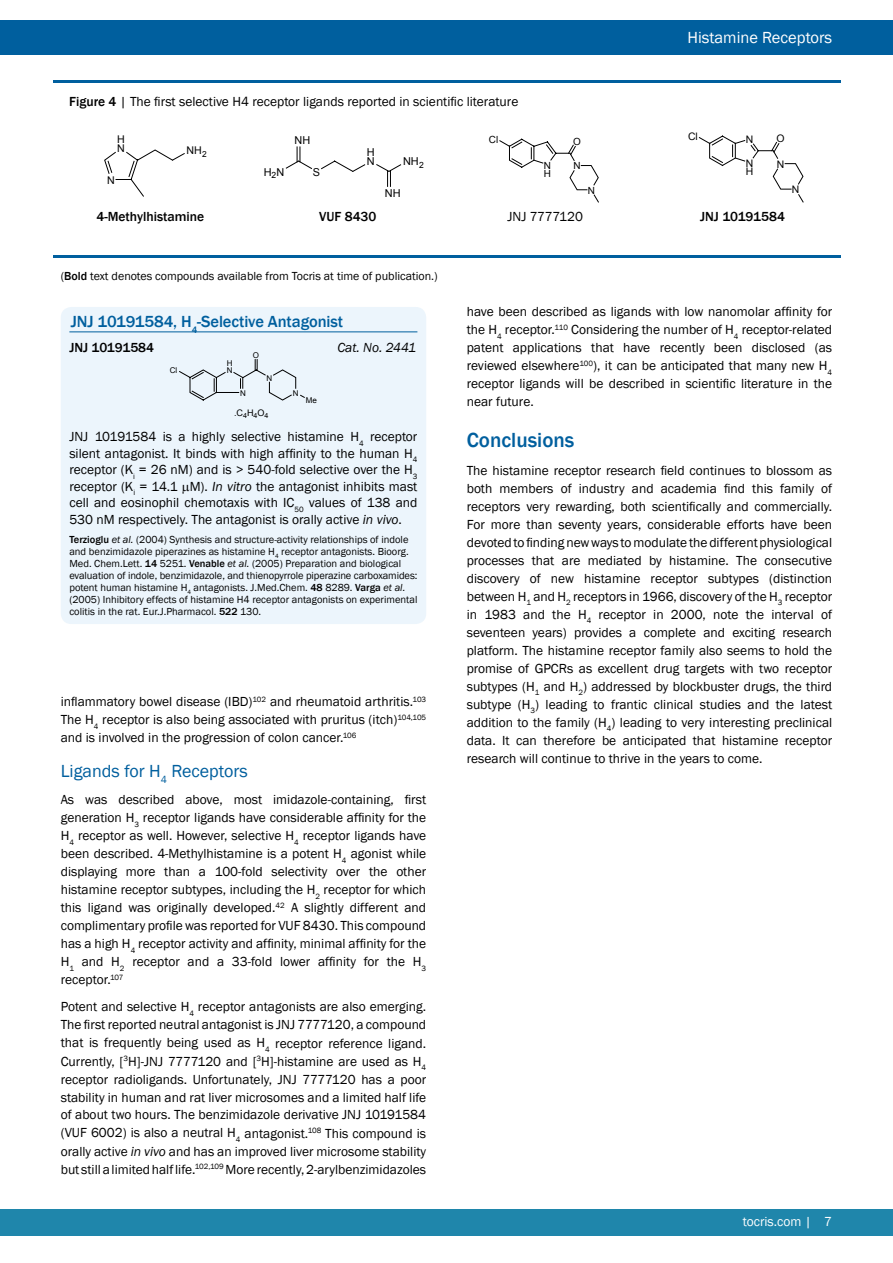
<style>
.page{position:relative;width:893px;height:1263px;background:#fff}
.page>*{position:absolute;margin:0;border:0;box-sizing:border-box;transform-origin:0 0}
.t1{font:500 21px "Franklin Gothic";color:#005f9e}
.t2{font:18px "Franklin Gothic";color:#005f9e}
.t3{font:500 16.5px "Franklin Gothic";letter-spacing:-.005em;color:#005f9e}
.t4{font:16.5px "Franklin Gothic";color:#fff}
.t5{font:13.5px/18px "Franklin Gothic";color:#000;text-align:justify}
.t6{font:500 13.5px "Franklin Gothic";color:#000}
.t7{font:13.5px "Franklin Gothic";color:#fff}
.t8{font:italic 13.5px "Franklin Gothic";letter-spacing:-.005em;color:#000}
.t9{font:12px "Franklin Gothic";color:#000}
.t10{font:10.95px/9.1px "Arial";color:#000}
.t11{font:10.65px/8.9px "Arial";color:#000}
.t12{font:10.5px/12px "Franklin Gothic";color:#000}
.t13{font:10.35px/8.7px "Arial";color:#000}
.t14{font:9.9px/8.1px "Arial";color:#000}
.t15{font:9px "Arial";color:#000}
.t16{font:7.95px/6.8px "Arial";color:#000}
.s1{font-weight:500}
.s2{font-style:italic}
</style>
<div class="page">
<hr style="left:53px;top:255px;width:787px;height:3px;background:#005f9e">
<hr style="left:53px;top:80px;width:787px;height:2px;background:#005f9e">
<svg style="left:104px;top:149px;width:81px;height:48px"></svg>
<svg style="left:285px;top:147px;width:117px;height:39px"></svg>
<svg style="left:499px;top:138px;width:100px;height:65px"></svg>
<svg style="left:698px;top:135px;width:106px;height:68px"></svg>
<div style="left:61px;top:307px;width:365px;height:317px;background:#ecf5fc;border-radius:11px"></div>
<hr style="left:69px;top:331px;width:348px;height:1px;background:#005f9e">
<svg style="left:179px;top:360px;width:126px;height:41px"></svg>
<div style="left:0;top:20px;width:893px;height:34px;background:#005f9e"></div>
<div style="left:0;top:1209px;width:893px;height:26px;background:#1f86ab"></div>
<p class="t5" style="left:69px;top:92px;width:451px"><span class="s1">Figure 4</span> | The first selective H4 receptor ligands reported in scientific literature</p>
<p class="t11" style="left:117px;top:135px;width:9px">H<br>N</p>
<p class="t11" style="left:186px;top:146px;width:22px">NH<sub>2</sub></p>
<p class="t11" style="left:107px;top:176px;width:9px">N</p>
<p class="t10" style="left:295px;top:136px;width:17px">NH</p>
<p class="t10" style="left:264px;top:168px;width:22px">H<sub>2</sub>N</p>
<p class="t10" style="left:313px;top:168px;width:9px">S</p>
<p class="t10" style="left:367px;top:148px;width:9px">H<br>N</p>
<p class="t10" style="left:403px;top:157px;width:22px">NH<sub>2</sub></p>
<p class="t10" style="left:385px;top:188px;width:17px">NH</p>
<p class="t14" style="left:489px;top:136px;width:11px">Cl</p>
<p class="t14" style="left:544px;top:161px;width:9px">N<br>H</p>
<p class="t14" style="left:573px;top:137px;width:9px">O</p>
<p class="t14" style="left:573px;top:162px;width:9px">N</p>
<p class="t14" style="left:588px;top:186px;width:9px">N</p>
<p class="t4" style="left:687px;top:27px;width:146px">Histamine Receptors</p>
<p class="t13" style="left:688px;top:132px;width:11px">Cl</p>
<p class="t13" style="left:746px;top:135px;width:9px">N</p>
<p class="t13" style="left:776px;top:134px;width:10px">O</p>
<p class="t13" style="left:777px;top:160px;width:9px">N</p>
<p class="t13" style="left:746px;top:159px;width:9px">N<br>H</p>
<p class="t13" style="left:792px;top:185px;width:9px">N</p>
<p class="t6" style="left:97px;top:208px;width:109px">4-Methylhistamine</p>
<p class="t6" style="left:319px;top:208px;width:59px">VUF 8430</p>
<p class="t5" style="left:507px;top:208px;width:77px">JNJ 7777120</p>
<p class="t6" style="left:700px;top:208px;width:86px">JNJ 10191584</p>
<p class="t9" style="left:61px;top:268px;width:379px">(<span class="s1">Bold</span> text denotes compounds available from Tocris at time of publication.)</p>
<p class="t3" style="left:71px;top:311px;width:274px">JNJ 10191584, H<sub>4</sub>-Selective Antagonist</p>
<p class="t6" style="left:69px;top:339px;width:86px">JNJ 10191584</p>
<p class="t8" style="left:337px;top:339px;width:80px">Cat. No. 2441</p>
<p class="t16" style="left:253px;top:352px;width:8px">O</p>
<p class="t16" style="left:170px;top:367px;width:9px">Cl</p>
<p class="t16" style="left:227px;top:360px;width:7px">H<br>N</p>
<p class="t16" style="left:240px;top:390px;width:7px">N</p>
<p class="t16" style="left:266px;top:374px;width:7px">N</p>
<p class="t15" style="left:234px;top:407px;width:36px">.C<sub>4</sub>H<sub>4</sub>O<sub>4</sub></p>
<p class="t16" style="left:293px;top:390px;width:7px">N</p>
<p class="t16" style="left:306px;top:397px;width:13px">Me</p>
<p class="t5" style="left:69px;top:429px;width:350px;line-height:16.5px">JNJ 10191584 is a highly selective histamine H<sub>4</sub> receptor silent antagonist. It binds with high affinity to the human H<sub>4 </sub>receptor (K<sub>i</sub> = 26 nM) and is &gt; 540-fold selective over the H<sub>3 </sub>receptor (K<sub>i</sub> = 14.1 M). <span class="s2">In vitro</span> the antagonist inhibits mast cell and eosinophil chemotaxis with IC<sub>50</sub> values of 138 and 530 nM respectively. The antagonist is orally active <span class="s2">in vivo</span>.</p>
<p class="t12" style="left:69px;top:533px;width:350px"><span class="s1">Terzioglu</span> <span class="s2">et al.</span> (2004) Synthesis and structure-activity relationships of indole and benzimidazole piperazines as histamine H<sub>4</sub> receptor antagonists. Bioorg.<br>Med. Chem.Lett. <span class="s1">14</span> 5251. <span class="s1">Venable</span> <span class="s2">et al.</span> (2005) Preparation and biological evaluation of indole, benzimidazole, and thienopyrrole piperazine carboxamides: potent human histamine H<sub>4</sub> antagonists. J.Med.Chem. <span class="s1">48</span> 8289. <span class="s1">Varga</span> <span class="s2">et al. </span>(2005) Inhibitory effects of histamine H4 receptor antagonists on experimental colitis in the rat. Eur.J.Pharmacol. <span class="s1">522</span> 130.</p>
<p class="t5" style="left:61px;top:693px;width:367px">inflammatory bowel disease (IBD)<sup>102</sup> and rheumatoid arthritis.<sup>103<br></sup>The H<sub>4</sub> receptor is also being associated with pruritus (itch)<sup>104,105 </sup>and is involved in the progression of colon cancer.<sup>106</sup></p>
<h2 class="t2" style="left:61px;top:759px;width:189px">Ligands for H<sub>4</sub> Receptors</h2>
<p class="t5" style="left:61px;top:791px;width:367px">As was described above, most imidazole-containing, first generation H<sub>3</sub> receptor ligands have considerable affinity for the H<sub>4</sub> receptor as well. However, selective H<sub>4</sub> receptor ligands have been described. 4-Methylhistamine is a potent H<sub>4</sub> agonist while displaying more than a 100-fold selectivity over the other histamine receptor subtypes, including the H<sub>2</sub> receptor for which this ligand was originally developed.<sup>42</sup> A slightly different and complimentary profile was reported for VUF 8430. This compound has a high H<sub>4</sub> receptor activity and affinity, minimal affinity for the H<sub>1</sub> and H<sub>2</sub> receptor and a 33-fold lower affinity for the H<sub>3 </sub>receptor.<sup>107</sup></p>
<p class="t5" style="left:61px;top:998px;width:367px">Potent and selective H<sub>4</sub> receptor antagonists are also emerging.<br>The first reported neutral antagonist is JNJ 7777120, a compound that is frequently being used as H<sub>4</sub> receptor reference ligand.<br>Currently, [<sup>3</sup>H]‑JNJ 7777120 and [<sup>3</sup>H]-histamine are used as H<sub>4 </sub>receptor radioligands. Unfortunately, JNJ 7777120 has a poor stability in human and rat liver microsomes and a limited half life of about two hours. The benzimidazole derivative JNJ 10191584 (VUF 6002) is also a neutral H<sub>4</sub> antagonist.<sup>108</sup> This compound is orally active <span class="s2">in vivo</span> and has an improved liver microsome stability but still a limited half life.<sup>102,109</sup> More recently, 2‑arylbenzimidazoles</p>
<p class="t5" style="left:467px;top:303px;width:367px">have been described as ligands with low nanomolar affinity for the H<sub>4</sub> receptor.<sup>110</sup> Considering the number of H<sub>4</sub> receptor-related patent applications that have recently been disclosed (as reviewed elsewhere<sup>100</sup>), it can be anticipated that many new H<sub>4 </sub>receptor ligands will be described in scientific literature in the near future.</p>
<h1 class="t1" style="left:467px;top:427px;width:109px">Conclusions</h1>
<p class="t5" style="left:467px;top:461px;width:367px">The histamine receptor research field continues to blossom as both members of industry and academia find this family of receptors very rewarding, both scientifically and commercially.<br>For more than seventy years, considerable efforts have been devoted to finding new ways to modulate the different physiological processes that are mediated by histamine. The consecutive discovery of new histamine receptor subtypes (distinction between H<sub>1</sub> and H<sub>2</sub> receptors in 1966, discovery of the H<sub>3</sub> receptor in 1983 and the H<sub>4</sub> receptor in 2000, note the interval of seventeen years) provides a complete and exciting research platform. The histamine receptor family also seems to hold the promise of GPCRs as excellent drug targets with two receptor subtypes (H<sub>1</sub> and H<sub>2</sub>) addressed by blockbuster drugs, the third subtype (H<sub>3</sub>) leading to frantic clinical studies and the latest addition to the family (H<sub>4</sub>) leading to very interesting preclinical data. It can therefore be anticipated that histamine receptor research will continue to thrive in the years to come.</p>
<p class="t7" style="left:743px;top:1213px;width:91px">tocris.com | 7</p>
</div>
